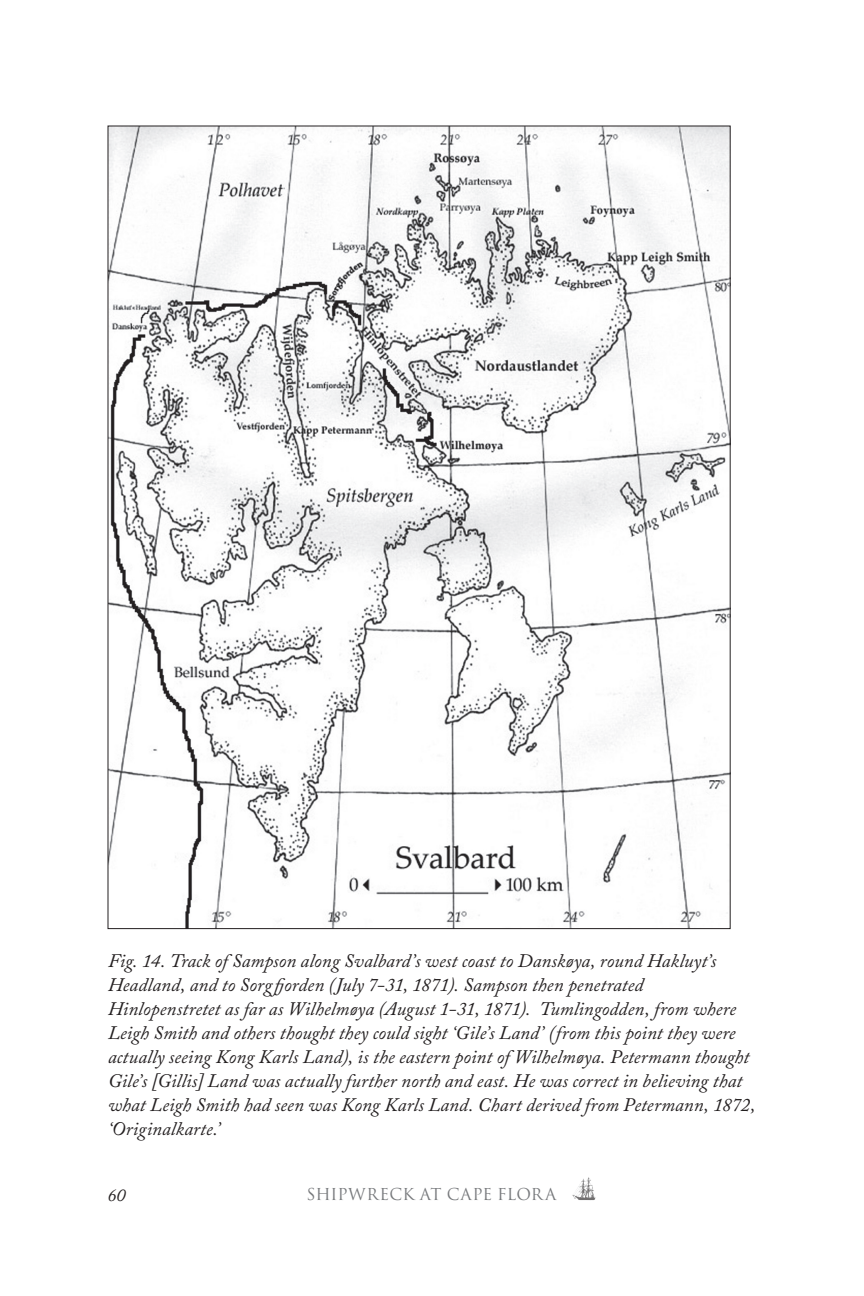
<style>
.page{position:relative;width:864px;height:1296px;background:#fff}
.page>*{position:absolute;margin:0;border:0;box-sizing:border-box;transform-origin:0 0}
.Image_Caption{font:italic 19px/24px "Adobe Caslon Pro";letter-spacing:.005em;color:#231f20}
.t1{font:italic 18px "Adobe Caslon Pro";color:#231f20}
.t2{font:16px "Trajan Pro";letter-spacing:.005em;color:#76787b}
</style>
<div class="page">
<img style="left:572px;top:1177px;width:24px;height:24px">
<img style="left:110px;top:128px;width:618px;height:799px">
<p class="Image_Caption" style="left:108px;top:948px;width:649px">Fig. 14. Track of Sampson along Svalbard’s west coast to Danskøya, round Hakluyt’s Headland, and to Sorg fjorden (July 7-31, 1871). Sampson then penetrated Hinlopenstretet as far as Wilhelmøya (August 1-31, 1871). Tumlingodden, from where Leigh Smith and others thought they could sight ‘Gile’s Land’ (from this point they were actually seeing Kong Karls Land), is the eastern point of Wilhelmøya. Petermann thought Gile’s [Gillis] Land was actually further north and east. He was correct in believing that what Leigh Smith had seen was Kong Karls Land. Chart derived from Petermann, 1872, ‘Originalkarte.’</p>
<p class="t1" style="left:107px;top:1184px;width:20px">60</p>
<p class="t2" style="left:306px;top:1184px;width:251px">SHIPWRECK AT CAPE FLORA</p>
</div>
